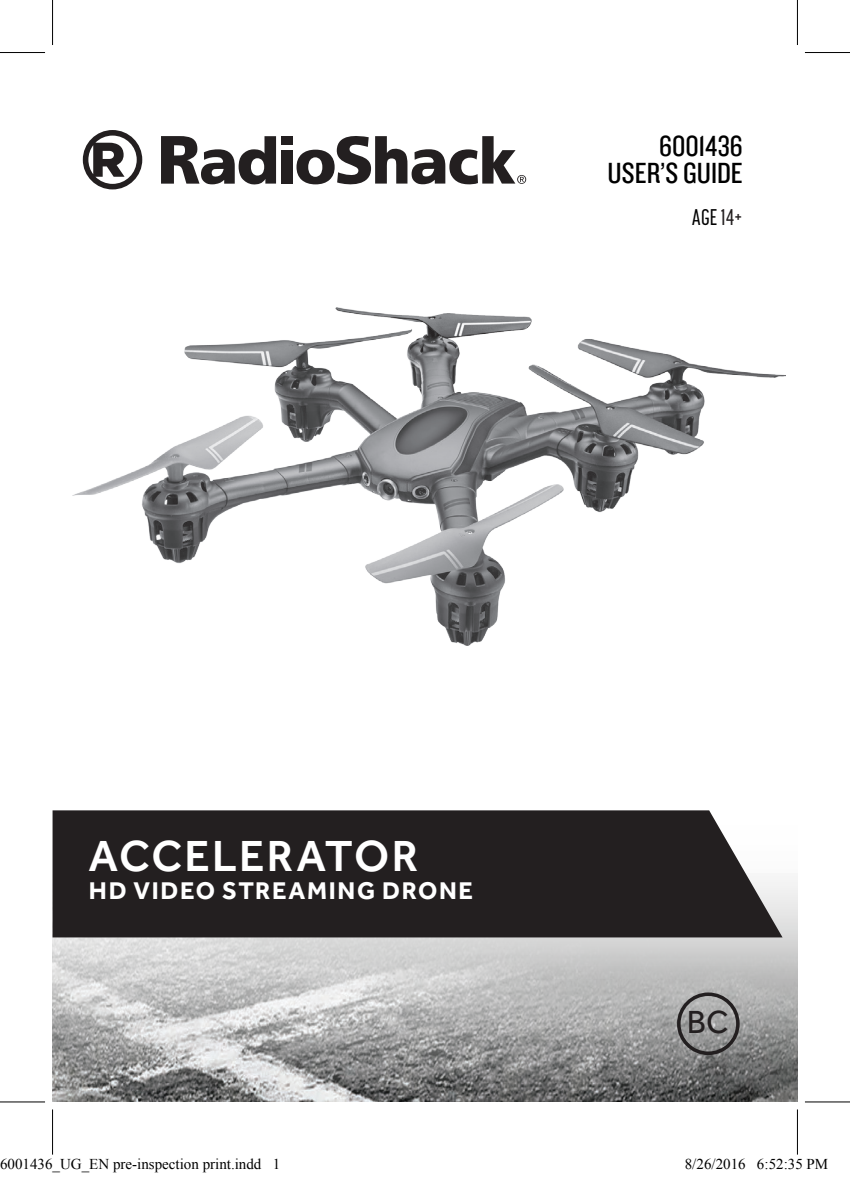
<style>
.page{position:relative;width:850px;height:1177px;background:#fff}
.page>*{position:absolute;margin:0;border:0;box-sizing:border-box;transform-origin:0 0}
.t1{font:500 45px "Effra";letter-spacing:.045em;color:#fff}
.t2{font:33px "Effra";color:#231f20}
.t3{font:30px "Knockout HTF29 Junior Liteweight";color:#000}
.t4{font:700 25px "Effra";letter-spacing:.065em;color:#fff}
.t5{font:500 22.5px "Korolev Compressed";color:#000}
.t6{font:15px "Times New Roman";color:#000}
.s1{color:#231f20}
</style>
<div class="page">
<img style="left:52px;top:880px;width:745px;height:221px">
<div style="left:52px;top:810px;width:730px;height:127px;background:#231f20"></div>
<svg style="left:161px;top:136px;width:115px;height:48px"></svg>
<div style="left:280px;top:150px;width:12px;height:34px;background:#231f20"></div>
<div style="left:280px;top:136px;width:12px;height:9px;background:#231f20"></div>
<svg style="left:83px;top:130px;width:59px;height:59px"></svg>
<svg style="left:296px;top:136px;width:230px;height:49px"></svg>
<img style="left:73px;top:308px;width:711px;height:337px">
<div style="left:676px;top:992px;width:63px;height:62px;border:4px solid #231f20;border-radius:50%"></div>
<hr style="left:0;top:52px;width:45px;height:1px;background:#000">
<hr style="left:804px;top:52px;width:45px;height:1px;background:#000">
<hr style="left:0;top:1101px;width:45px;height:1px;background:#000">
<hr style="left:804px;top:1101px;width:45px;height:1px;background:#000">
<hr style="left:52px;top:0;width:1px;height:45px;background:#000">
<hr style="left:52px;top:1109px;width:1px;height:45px;background:#000">
<hr style="left:796px;top:0;width:1px;height:45px;background:#000">
<hr style="left:796px;top:1109px;width:1px;height:45px;background:#000">
<h3 class="t3" style="left:659px;top:131px;width:85px">6001436</h3>
<h3 class="t3" style="left:607px;top:158px;width:136px">USER’S GUIDE</h3>
<h3 class="t5" style="left:691px;top:205px;width:51px">Age <span class="s1">14+</span></h3>
<h1 class="t1" style="left:89px;top:829px;width:330px">ACCELERATOR</h1>
<h3 class="t4" style="left:89px;top:874px;width:385px">HD VIDEO STREAMING DRONE</h3>
<h2 class="t2" style="left:686px;top:1002px;width:43px">BC</h2>
<p class="t6" style="left:0;top:1154px;width:281px">6001436_UG_EN pre-inspection print.indd 1</p>
<p class="t6" style="left:684px;top:1154px;width:145px">8/26/2016 6:52:35 PM</p>
</div>
